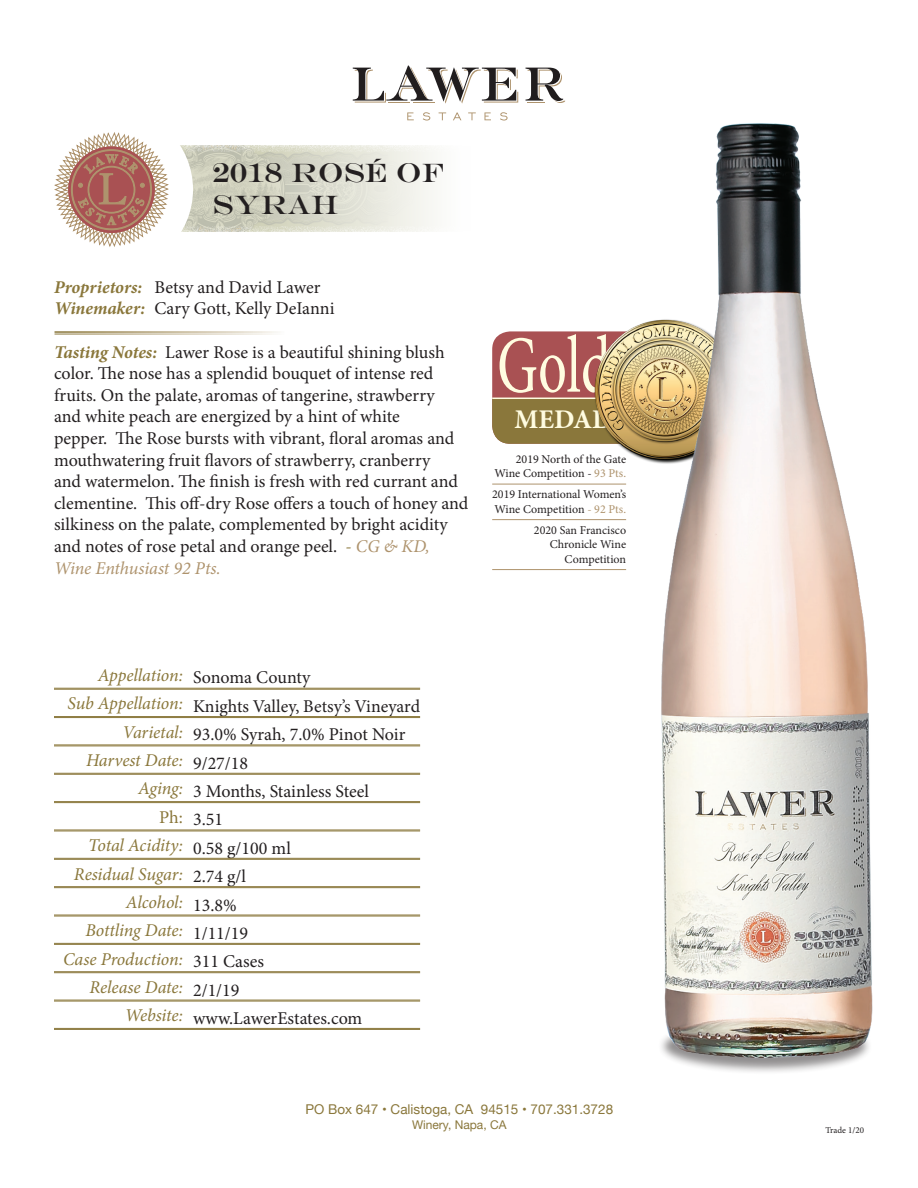
<style>
.page{position:relative;width:918px;height:1188px;background:#fff}
.page>*{position:absolute;margin:0;border:0;box-sizing:border-box;transform-origin:0 0}
.t1{font:81px "Minion Pro";color:#fffce0;scale:.7 1}
.t2{font:27px/32.4px "Engravers";color:#231f20}
.t3{font:700 27px "Minion Pro";color:#fffce0}
.t4{font:18px/21.6px "Minion Pro";color:#231f20}
.t5{font:italic 18px "Minion Pro";letter-spacing:-.01em;color:#8a773b}
.t6{font:13.5px "Helvetica Neue";color:#8a773b}
.t7{font:12px/14.4px "Minion Pro";color:#231f20}
.t8{font:12px/14.4px "Minion Pro";color:#211d1e;text-align:right}
.t9{font:12px "Helvetica Neue";color:#8a773b}
.t10{font:9px "Minion Pro";color:#231f20}
.s1{font-weight:700;font-style:italic;color:#8a773b}
.s2{color:#8a773b}
.s3{font-style:italic;color:#ae936d}
.s4{color:#ae936d}
.s5{font-style:italic;color:#8a773b}
.s6{font-style:normal;color:#231f20}
</style>
<div class="page">
<svg style="left:54px;top:132px;width:381px;height:115px"></svg>
<svg style="left:407px;top:112px;width:7px;height:8px"></svg>
<svg style="left:423px;top:112px;width:7px;height:9px"></svg>
<svg style="left:439px;top:112px;width:7px;height:8px"></svg>
<svg style="left:453px;top:112px;width:8px;height:8px"></svg>
<svg style="left:468px;top:112px;width:8px;height:8px"></svg>
<svg style="left:485px;top:112px;width:6px;height:8px"></svg>
<svg style="left:500px;top:112px;width:8px;height:9px"></svg>
<svg style="left:353px;top:66px;width:165px;height:38px"></svg>
<svg style="left:526px;top:68px;width:39px;height:35px"></svg>
<svg style="left:492px;top:331px;width:91px;height:113px;background:#9e634d"></svg>
<hr style="left:492px;top:398px;width:206px;height:1px;background:#fffce0">
<img style="left:583px;top:328px;width:48px;height:126px">
<hr style="left:492px;top:484px;width:134px;height:1px;background:#ae936d">
<hr style="left:492px;top:519px;width:134px;height:1px;background:#ae936d">
<hr style="left:492px;top:569px;width:134px;height:1px;background:#ae936d">
<div style="left:658px;top:1017px;width:215px;height:58px;background:#231f20;opacity:.5"></div>
<img style="left:631px;top:123px;width:242px;height:941px">
<hr style="left:54px;top:688px;width:366px;height:1px;background:#8a773b">
<hr style="left:54px;top:689px;width:366px;height:1px;background:#8a773b">
<hr style="left:54px;top:716px;width:366px;height:1px;background:#8a773b">
<hr style="left:54px;top:717px;width:366px;height:1px;background:#8a773b">
<hr style="left:54px;top:745px;width:366px;height:1px;background:#8a773b">
<hr style="left:54px;top:746px;width:366px;height:1px;background:#8a773b">
<hr style="left:54px;top:773px;width:366px;height:1px;background:#8a773b">
<hr style="left:54px;top:774px;width:366px;height:1px;background:#8a773b">
<hr style="left:54px;top:801px;width:366px;height:1px;background:#8a773b">
<hr style="left:54px;top:802px;width:366px;height:1px;background:#8a773b">
<hr style="left:54px;top:830px;width:366px;height:1px;background:#8a773b">
<hr style="left:54px;top:831px;width:366px;height:1px;background:#8a773b">
<hr style="left:54px;top:858px;width:366px;height:1px;background:#8a773b">
<hr style="left:54px;top:859px;width:366px;height:1px;background:#8a773b">
<hr style="left:54px;top:886px;width:366px;height:1px;background:#8a773b">
<hr style="left:54px;top:887px;width:366px;height:1px;background:#8a773b">
<hr style="left:54px;top:915px;width:366px;height:1px;background:#8a773b">
<hr style="left:54px;top:916px;width:366px;height:1px;background:#8a773b">
<hr style="left:54px;top:943px;width:366px;height:1px;background:#8a773b">
<hr style="left:54px;top:944px;width:366px;height:1px;background:#8a773b">
<hr style="left:54px;top:971px;width:366px;height:1px;background:#8a773b">
<hr style="left:54px;top:972px;width:366px;height:1px;background:#8a773b">
<hr style="left:54px;top:1000px;width:366px;height:1px;background:#8a773b">
<hr style="left:54px;top:1001px;width:366px;height:1px;background:#8a773b">
<hr style="left:54px;top:1028px;width:366px;height:1px;background:#8a773b">
<hr style="left:54px;top:1029px;width:366px;height:1px;background:#8a773b">
<p class="t2" style="left:212px;top:156px;width:233px">2018 ROSÉ OF<br>SYRAH</p>
<p class="t4" style="left:54px;top:276px;width:282px"><span class="s1">Proprietors:</span> Betsy and David Lawer<br><span class="s1">Winemaker:</span> Cary Gott, Kelly DeIanni</p>
<p class="t4" style="left:54px;top:341px;width:416px"><span class="s1">Tasting Notes:</span> Lawer Rose is a beautiful shining blush color. The nose has a splendid bouquet of intense red fruits. On the palate, aromas of tangerine, strawberry<br>and white peach are energized by a hint of white<br>pepper. The Rose bursts with vibrant, floral aromas and mouthwatering fruit flavors of strawberry, cranberry<br>and watermelon. The finish is fresh with red currant and clementine. This off-dry Rose offers a touch of honey and silkiness on the palate, complemented by bright acidity and notes of rose petal and orange peel. <span class="s2">-</span> <span class="s3">CG &amp; KD, Wine Enthusiast 92 Pts.</span></p>
<p class="t1" style="left:497px;top:312px;width:164px">Gold</p>
<p class="t3" style="left:514px;top:400px;width:94px">MEDAL</p>
<p class="t8" style="left:494px;top:452px;width:133px">2019 North of the Gate<br>Wine Competition - <span class="s4">93 Pts.</span></p>
<p class="t7" style="left:492px;top:487px;width:135px">2019 International Women’s<br>Wine Competition <span class="s4">- 92 Pts.</span></p>
<p class="t7" style="left:534px;top:523px;width:94px;text-align:right">2020 San Francisco<br>Chronicle Wine<br>Competition</p>
<p class="t4" style="left:68px;top:660px;width:354px;line-height:30.6px;text-indent:30px"><span class="s5">Appellation:</span> Sonoma County<br><span class="s5">Sub Appellation:</span> Knights Valley, Betsy’s Vineyard</p>
<p class="t4" style="left:86px;top:722px;width:321px;line-height:26px;text-indent:37px"><span class="s5">Varietal:</span> 93.0% Syrah, 7.0% Pinot Noir<br><span class="s5">Harvest Date:</span> 9/27/18</p>
<p class="t4" style="left:159px;top:777px;width:211px;line-height:28.5px;text-indent:-21px"><span class="s5">Aging:</span> 3 Months, Stainless Steel<br><span class="s2">Ph:</span> 3.51</p>
<p class="t5" style="left:88px;top:833px;width:204px">Total Acidity: <span class="s6">0.58 g/100 ml</span></p>
<p class="t5" style="left:74px;top:862px;width:174px">Residual Sugar: <span class="s6">2.74 g/l</span></p>
<p class="t5" style="left:126px;top:890px;width:112px">Alcohol: <span class="s6">13.8%</span></p>
<p class="t5" style="left:85px;top:918px;width:164px">Bottling Date: <span class="s6">1/11/19</span></p>
<p class="t5" style="left:63px;top:947px;width:203px">Case Production: <span class="s6">311 Cases</span></p>
<p class="t5" style="left:90px;top:975px;width:152px">Release Date: <span class="s6">2/1/19</span></p>
<p class="t4" style="left:125px;top:1008px;width:239px"><sup>Website:</sup> www.LawerEstates.com</p>
<p class="t6" style="left:305px;top:1100px;width:309px">PO Box 647 • Calistoga, CA 94515 • 707.331.3728</p>
<p class="t9" style="left:412px;top:1116px;width:96px">Winery, Napa, CA</p>
<p class="t10" style="left:825px;top:1124px;width:40px">Trade 1/20</p>
</div>
